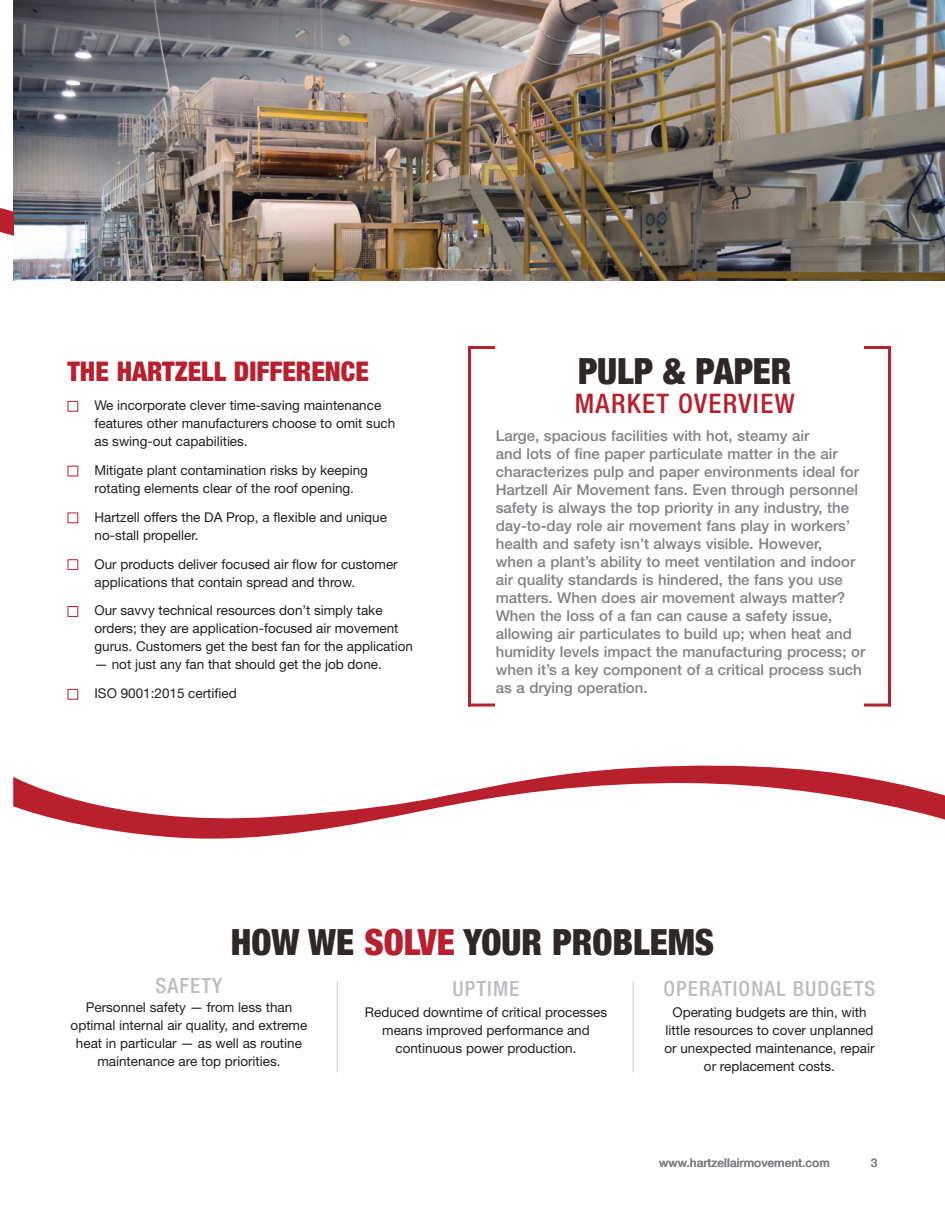
<style>
.page{position:relative;width:945px;height:1215px;background:#fff}
.page>*{position:absolute;margin:0;border:0;box-sizing:border-box;transform-origin:0 0}
.t1{font:900 condensed 36px "Helvetica Neue";color:#2e2926}
.t2{font:900 condensed 27px "Helvetica Neue";color:#b9202e}
.t3{font:500 condensed 27px "Helvetica Neue LT Std";letter-spacing:.05em;color:#b9202e}
.t4{font:500 condensed 21px "Helvetica Neue LT Std";letter-spacing:.05em;color:#bcbdc0}
.t5{font:500 15px/18px "Helvetica Neue LT Std";color:#808285}
.t6{font:13.5px/18px "Helvetica Neue LT Std";color:#231f20}
.t7{font:500 12px "Helvetica Neue LT Std";color:#808285}
.s1{color:#b9202e}
</style>
<div class="page">
<img style="left:14px;top:0;width:931px;height:281px">
<div style="left:67px;top:401px;width:11px;height:11px;border:1px solid #b9202e"></div>
<div style="left:67px;top:559px;width:11px;height:11px;border:1px solid #b9202e"></div>
<div style="left:67px;top:606px;width:11px;height:11px;border:1px solid #b9202e"></div>
<div style="left:67px;top:689px;width:11px;height:11px;border:1px solid #b9202e"></div>
<hr style="left:468px;top:346px;width:3px;height:361px;background:#b9202e">
<hr style="left:468px;top:704px;width:27px;height:3px;background:#b9202e">
<hr style="left:468px;top:346px;width:27px;height:3px;background:#b9202e">
<hr style="left:888px;top:346px;width:3px;height:361px;background:#b9202e">
<hr style="left:864px;top:704px;width:27px;height:3px;background:#b9202e">
<hr style="left:864px;top:346px;width:27px;height:3px;background:#b9202e">
<hr style="left:633px;top:981px;width:1px;height:91px;background:#c7c8ca">
<hr style="left:337px;top:981px;width:1px;height:91px;background:#c7c8ca">
<svg style="left:14px;top:765px;width:931px;height:74px"></svg>
<svg style="left:0;top:177px;width:14px;height:59px"></svg>
<h2 class="t2" style="left:68px;top:349px;width:303px">THE HARTZELL DIFFERENCE</h2>
<p class="t6" style="left:94px;top:396px;width:302px">We incorporate clever time-saving maintenance features other manufacturers choose to omit such as swing-out capabilities.</p>
<p class="t6" style="left:94px;top:461px;width:275px">Mitigate plant contamination risks by keeping rotating elements clear of the roof opening.</p>
<p class="t6" style="left:94px;top:508px;width:294px">Hartzell offers the DA Prop, a flexible and unique no-stall propeller.</p>
<p class="t6" style="left:94px;top:555px;width:305px">Our products deliver focused air flow for customer applications that contain spread and throw.</p>
<p class="t6" style="left:94px;top:601px;width:320px">Our savvy technical resources don’t simply take orders; they are application-focused air movement gurus. Customers get the best fan for the application</p>
<p class="t6" style="left:94px;top:650px;width:289px;line-height:28.8px">— not just any fan that should get the job done.<br>ISO 9001:2015 certified</p>
<h1 class="t1" style="left:578px;top:342px;width:215px">PULP &amp; PAPER</h1>
<h2 class="t3" style="left:575px;top:387px;width:221px">MARKET OVERVIEW</h2>
<p class="t5" style="left:496px;top:426px;width:371px">Large, spacious facilities with hot, steamy air<br>and lots of fine paper particulate matter in the air characterizes pulp and paper environments ideal for Hartzell Air Movement fans. Even through personnel safety is always the top priority in any industry, the day-to-day role air movement fans play in workers’ health and safety isn’t always visible. However,<br>when a plant’s ability to meet ventilation and indoor air quality standards is hindered, the fans you use matters. When does air movement always matter?<br>When the loss of a fan can cause a safety issue, allowing air particulates to build up; when heat and humidity levels impact the manufacturing process; or when it’s a key component of a critical process such as a drying operation.</p>
<h1 class="t1" style="left:231px;top:912px;width:485px">HOW WE <span class="s1">SOLVE</span> YOUR PROBLEMS</h1>
<h3 class="t4" style="left:156px;top:973px;width:68px">SAFETY</h3>
<p class="t6" style="left:71px;top:998px;width:238px;text-align:center">Personnel safety — from less than optimal internal air quality, and extreme heat in particular — as well as routine maintenance are top priorities.</p>
<h3 class="t4" style="left:453px;top:976px;width:68px">UPTIME</h3>
<p class="t6" style="left:365px;top:1003px;width:244px;text-align:center">Reduced downtime of critical processes means improved performance and continuous power production.</p>
<h3 class="t4" style="left:664px;top:976px;width:213px">OPERATIONAL BUDGETS</h3>
<p class="t6" style="left:664px;top:1003px;width:212px;text-align:center">Operating budgets are thin, with little resources to cover unplanned or unexpected maintenance, repair or replacement costs.</p>
<p class="t7" style="left:659px;top:1156px;width:172px">www.hartzellairmovement.com</p>
<p class="t7" style="left:871px;top:1156px;width:8px">3</p>
</div>
